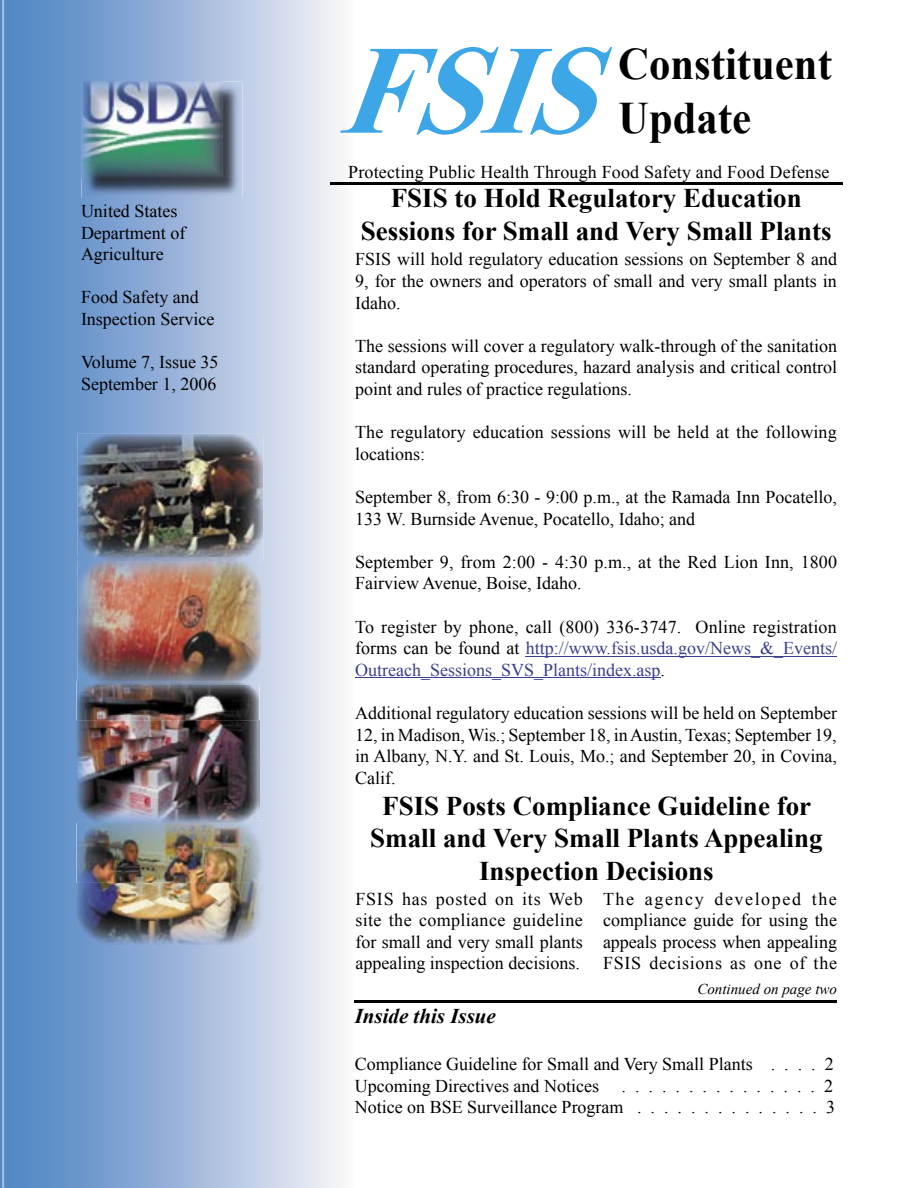
<style>
.page{position:relative;width:918px;height:1188px;background:#fff}
.page>*{position:absolute;margin:0;border:0;box-sizing:border-box;transform-origin:0 0}
.t1{font:italic 700 126.6px "Times New Roman";color:#3ca6e6;scale:.95 1}
.t2{font:700 45px/54px "Times New Roman";color:#000;scale:.95 1}
.t3{font:700 27px/32.4px "Times New Roman";color:#000;text-align:center}
.t4{font:italic 700 21px "Times New Roman";color:#000}
.t5{font:18px/21.6px "Times New Roman";color:#000}
.t6{font:18px/21.6px "Times New Roman";color:#3a3f8e;text-align:justify}
.t7{font:italic 15px "Times New Roman";color:#000}
.s1{color:#000}
</style>
<div class="page">
<svg style="left:0;top:0;width:355px;height:1188px;background:#a1bbdd"></svg>
<hr style="left:355px;top:1000px;width:482px;height:3px;background:#000">
<hr style="left:330px;top:182px;width:513px;height:3px;background:#000">
<img style="left:82px;top:82px;width:160px;height:116px">
<img style="left:82px;top:82px;width:140px;height:96px">
<img style="left:77px;top:434px;width:186px;height:126px">
<img style="left:77px;top:883px;width:186px;height:61px">
<img style="left:77px;top:821px;width:186px;height:62px">
<img style="left:77px;top:720px;width:182px;height:102px">
<img style="left:77px;top:684px;width:182px;height:36px">
<img style="left:77px;top:560px;width:184px;height:124px">
<img style="left:77px;top:558px;width:184px;height:2px">
<img style="left:77px;top:681px;width:182px;height:3px">
<hr style="left:526px;top:656px;width:311px;height:1px;background:#3a3f8e">
<hr style="left:355px;top:677px;width:306px;height:1px;background:#3a3f8e">
<p class="t5" style="left:81px;top:200px;width:106px">United States<br>Department of<br>Agriculture</p>
<p class="t5" style="left:81px;top:286px;width:135px">Food Safety and<br>Inspection Service</p>
<p class="t5" style="left:81px;top:351px;width:139px">Volume 7, Issue 35<br>September 1, 2006</p>
<h1 class="t1" style="left:337px;top:3px;width:333px">FSIS</h1>
<h2 class="t2" style="left:618px;top:36px;width:227px">Constituent<br>Update</h2>
<p class="t5" style="left:348px;top:161px;width:483px">Protecting Public Health Through Food Safety and Food Defense</p>
<h3 class="t3" style="left:361px;top:181px;width:472px">FSIS to Hold Regulatory Education<br>Sessions for Small and Very Small Plants</h3>
<p class="t5" style="left:355px;top:248px;width:483px;text-align:justify">FSIS will hold regulatory education sessions on September 8 and 9, for the owners and operators of small and very small plants in Idaho.</p>
<p class="t5" style="left:355px;top:335px;width:483px;text-align:justify">The sessions will cover a regulatory walk-through of the sanitation standard operating procedures, hazard analysis and critical control point and rules of practice regulations.</p>
<p class="t5" style="left:355px;top:421px;width:483px">The regulatory education sessions will be held at the following locations:</p>
<p class="t5" style="left:355px;top:486px;width:483px">September 8, from 6:30 - 9:00 p.m., at the Ramada Inn Pocatello,<br>133 W. Burnside Avenue, Pocatello, Idaho; and</p>
<p class="t5" style="left:355px;top:551px;width:483px">September 9, from 2:00 - 4:30 p.m., at the Red Lion Inn, 1800<br>Fairview Avenue, Boise, Idaho.</p>
<p class="t6" style="left:355px;top:616px;width:483px"><span class="s1">To register by phone, call (800) 336-3747. Online registration forms can be found at</span> http://www.fsis.usda.gov/News_&amp;_Events/ Outreach_Sessions_SVS_Plants/index.asp<span class="s1">.</span></p>
<p class="t5" style="left:355px;top:702px;width:483px;text-align:justify">Additional regulatory education sessions will be held on September 12, in Madison, Wis.; September 18, in Austin, Texas; September 19, in Albany, N.Y. and St. Louis, Mo.; and September 20, in Covina, Calif.</p>
<h3 class="t3" style="left:370px;top:789px;width:454px">FSIS Posts Compliance Guideline for<br>Small and Very Small Plants Appealing<br>Inspection Decisions</h3>
<p class="t5" style="left:355px;top:887px;width:229px;text-align:justify">FSIS has posted on its Web site the compliance guideline for small and very small plants appealing inspection decisions.</p>
<p class="t5" style="left:603px;top:887px;width:236px;text-align:justify">The agency developed the compliance guide for using the appeals process when appealing FSIS decisions as one of the</p>
<p class="t7" style="left:697px;top:979px;width:141px">Continued on page two</p>
<p class="t4" style="left:355px;top:1002px;width:143px">Inside this Issue</p>
<p class="t5" style="left:355px;top:1053px;width:481px">Compliance Guideline for Small and Very Small Plants . . . . 2<br>Upcoming Directives and Notices</p>
<p class="t5" style="left:355px;top:1075px;width:482px;text-align:right">. . . . . . . . . . . . . . . 2<br>Notice on BSE Surveillance Program . . . . . . . . . . . . . . 3</p>
</div>
